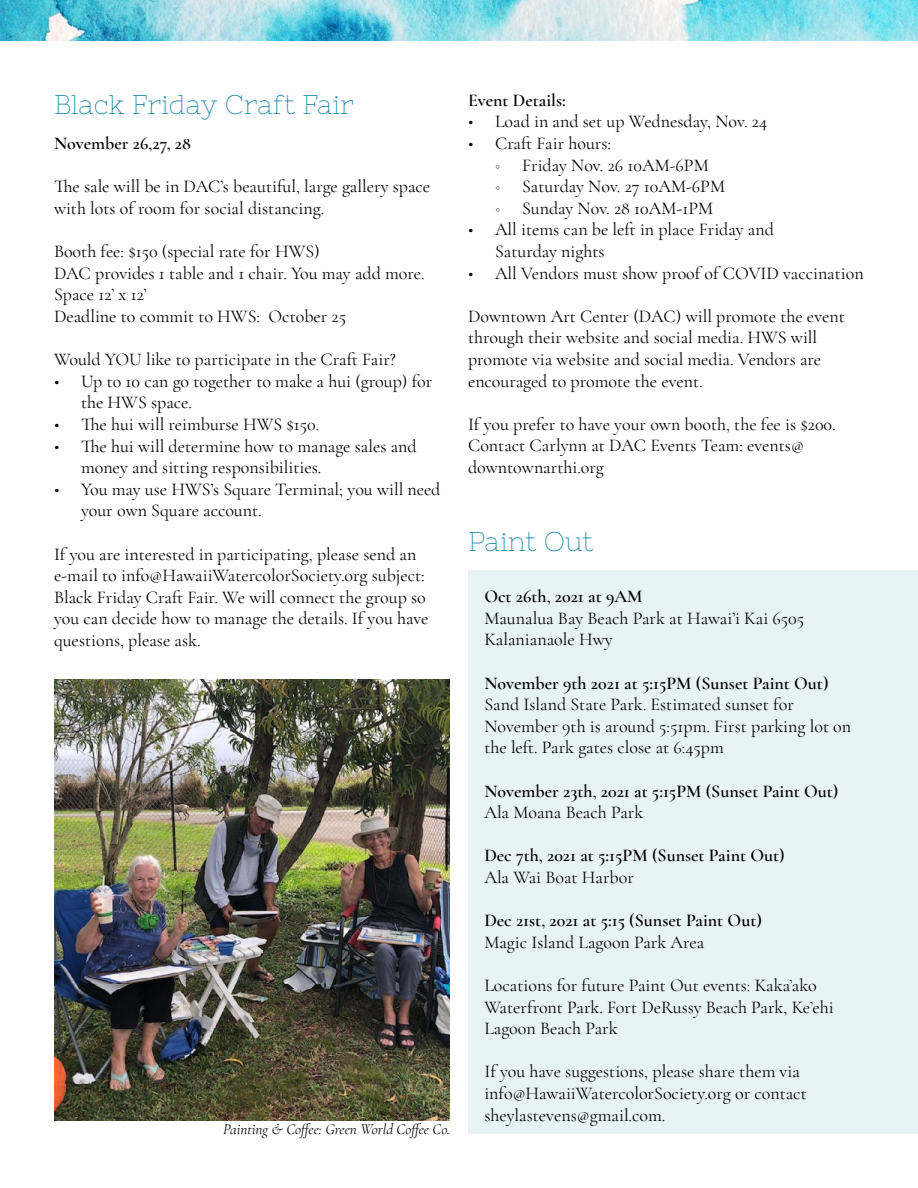
<style>
.page{position:relative;width:918px;height:1188px;background:#fff}
.page>*{position:absolute;margin:0;border:0;box-sizing:border-box;transform-origin:0 0}
.t1{font:27px "Nixie One";color:#1685a7}
.t2{font:18px/21.6px "Cormorant Garamond";color:#000}
.t3{font:600 18px "Cormorant Garamond";color:#000}
.t4{font:italic 15px "Cormorant Garamond";color:#000}
</style>
<div class="page">
<img style="left:0;top:0;width:918px;height:40px">
<div style="left:468px;top:570px;width:450px;height:564px;background:#e8f3f6"></div>
<img style="left:54px;top:680px;width:396px;height:440px">
<h1 class="t1" style="left:54px;top:89px;width:301px">Black Friday Craft Fair</h1>
<p class="t3" style="left:54px;top:132px;width:139px">November 26,27, 28</p>
<p class="t2" style="left:54px;top:176px;width:378px">The sale will be in DAC’s beautiful, large gallery space with lots of room for social distancing.</p>
<p class="t2" style="left:54px;top:241px;width:372px">Booth fee: $150 (special rate for HWS)<br>DAC provides 1 table and 1 chair. You may add more.<br>Space 12’ x 12’<br>Deadline to commit to HWS: October 25</p>
<p class="t2" style="left:54px;top:349px;width:343px">Would YOU like to participate in the Craft Fair?</p>
<p class="t2" style="left:81px;top:370px;width:353px;text-indent:-27px">• Up to 10 can go together to make a hui (group) for the HWS space.</p>
<p class="t2" style="left:54px;top:413px;width:267px">• The hui will reimburse HWS $150.</p>
<p class="t2" style="left:81px;top:435px;width:337px;text-indent:-27px">• The hui will determine how to manage sales and money and sitting responsibilities.</p>
<p class="t2" style="left:81px;top:478px;width:361px;text-indent:-27px">• You may use HWS’s Square Terminal; you will need your own Square account.</p>
<p class="t2" style="left:54px;top:543px;width:376px">If you are interested in participating, please send an e-mail to info@HawaiiWatercolorSociety.org subject:<br>Black Friday Craft Fair. We will connect the group so you can decide how to manage the details. If you have questions, please ask.</p>
<p class="t4" style="left:223px;top:1120px;width:228px">Painting &amp; Coffee: Green World Coffee Co.</p>
<p class="t3" style="left:468px;top:89px;width:99px">Event Details:</p>
<p class="t2" style="left:468px;top:111px;width:301px">• Load in and set up Wednesday, Nov. 24</p>
<p class="t2" style="left:495px;top:132px;width:232px;text-indent:-27px">• Craft Fair hours:<br>ܪ Friday Nov. 26 10AM-6PM<br>ܪ Saturday Nov. 27 10AM-6PM ܪ Sunday Nov. 28 10AM-1PM</p>
<p class="t2" style="left:495px;top:219px;width:280px;text-indent:-27px">• All items can be left in place Friday and<br>Saturday nights</p>
<p class="t2" style="left:468px;top:262px;width:397px">• All Vendors must show proof of COVID vaccination</p>
<p class="t2" style="left:468px;top:305px;width:378px">Downtown Art Center (DAC) will promote the event through their website and social media. HWS will promote via website and social media. Vendors are encouraged to promote the event.</p>
<p class="t2" style="left:468px;top:413px;width:369px">If you prefer to have your own booth, the fee is $200.<br>Contact Carlynn at DAC Events Team: events@ downtownarthi.org</p>
<h1 class="t1" style="left:468px;top:526px;width:127px">Paint Out</h1>
<p class="t3" style="left:484px;top:585px;width:160px">Oct 26th, 2021 at 9AM</p>
<p class="t2" style="left:484px;top:607px;width:321px">Maunalua Bay Beach Park at Hawai’i Kai 6505<br>Kalanianaole Hwy</p>
<p class="t3" style="left:484px;top:672px;width:346px">November 9th 2021 at 5:15PM (Sunset Paint Out)</p>
<p class="t2" style="left:484px;top:694px;width:368px">Sand Island State Park. Estimated sunset for<br>November 9th is around 5:51pm. First parking lot on the left. Park gates close at 6:45pm</p>
<p class="t3" style="left:484px;top:780px;width:356px">November 23th, 2021 at 5:15PM (Sunset Paint Out)</p>
<p class="t2" style="left:484px;top:802px;width:160px">Ala Moana Beach Park</p>
<p class="t3" style="left:484px;top:845px;width:302px">Dec 7th, 2021 at 5:15PM (Sunset Paint Out)</p>
<p class="t2" style="left:484px;top:866px;width:151px">Ala Wai Boat Harbor</p>
<p class="t3" style="left:484px;top:909px;width:279px">Dec 21st, 2021 at 5:15 (Sunset Paint Out)</p>
<p class="t2" style="left:484px;top:931px;width:221px">Magic Island Lagoon Park Area</p>
<p class="t2" style="left:484px;top:974px;width:351px">Locations for future Paint Out events: Kaka’ako<br>Waterfront Park. Fort DeRussy Beach Park, Ke’ehi<br>Lagoon Beach Park</p>
<p class="t2" style="left:484px;top:1061px;width:324px">If you have suggestions, please share them via info@HawaiiWatercolorSociety.org or contact sheylastevens@gmail.com.</p>
</div>
